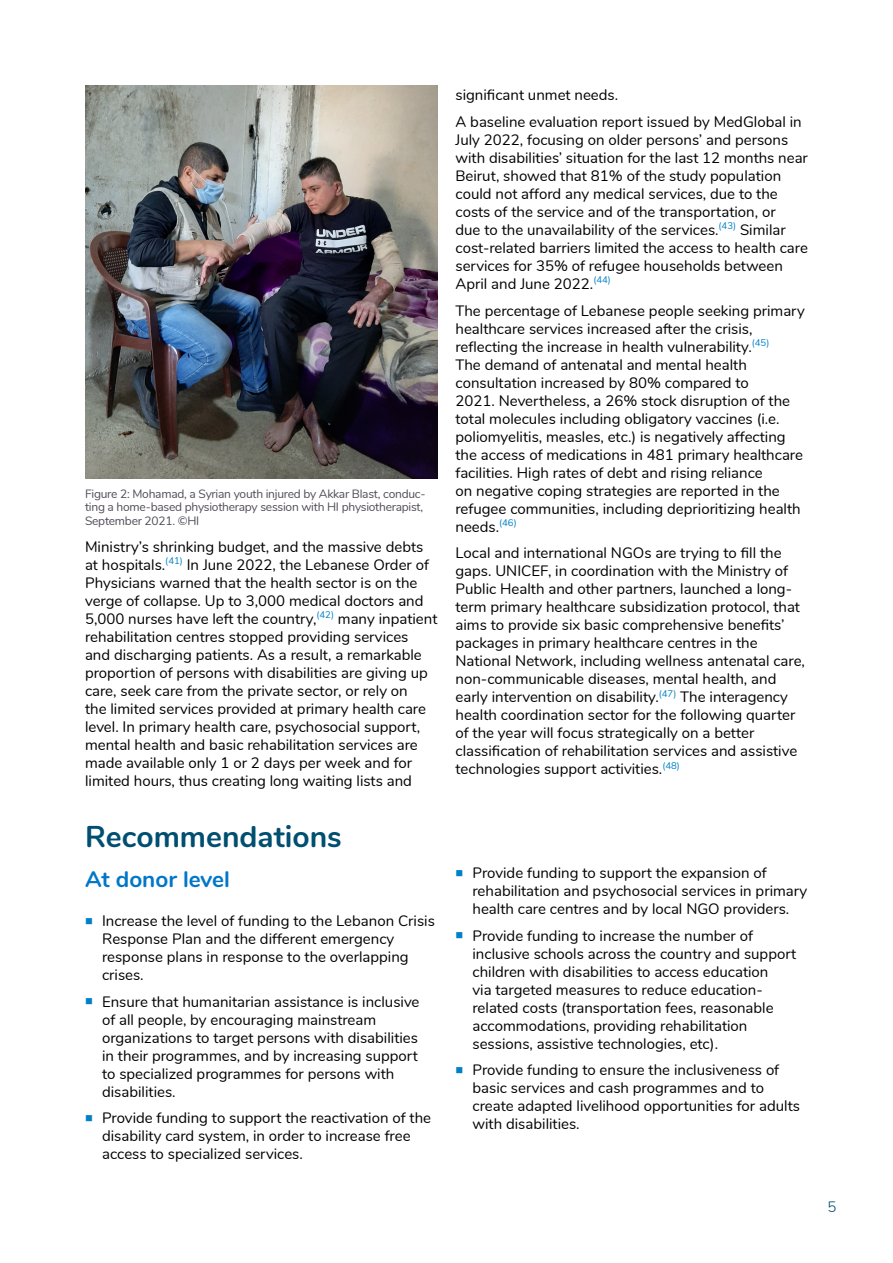
<style>
.page{position:relative;width:893px;height:1263px;background:#fff}
.page>*{position:absolute;margin:0;border:0;box-sizing:border-box;transform-origin:0 0}
.H1_copy_2{font:700 30px "Nunito";color:#004f71}
.H2{font:700 22.5px "Nunito";color:#0077c8}
.text_courant{font:15px/18px "Nunito";color:#000}
.texte_avec_puces{font:15px/18px "Nunito";color:#000}
.t1{font:300 15px "Nunito";color:#004a6d}
.t2{font:12px/13.5px "Nunito";letter-spacing:-.02em;color:#514b58}
</style>
<div class="page">
<img style="left:85px;top:86px;width:352px;height:392px">
<p class="t2" style="left:85px;top:486px;width:342px">Figure 2: Mohamad, a Syrian youth injured by Akkar Blast, conduc&shy;ting a home-based physiotherapy session with HI physiotherapist,<br>September 2021. ©HI</p>
<p class="text_courant" style="left:85px;top:537px;width:354px">Ministry’s shrinking budget, and the massive debts at hospitals.<sup>(41)</sup> In June 2022, the Lebanese Order of Physicians warned that the health sector is on the verge of collapse. Up to 3,000 medical doctors and 5,000 nurses have left the country,<sup>(42)</sup> many inpatient rehabilitation centres stopped providing services<br>and discharging patients. As a result, a remarkable proportion of persons with disabilities are giving up care, seek care from the private sector, or rely on<br>the limited services provided at primary health care level. In primary health care, psychosocial support, mental health and basic rehabilitation services are made available only 1 or 2 days per week and for limited hours, thus creating long waiting lists and</p>
<h2 class="H1_copy_2" style="left:85px;top:815px;width:258px">Recommendations</h2>
<h3 class="H2" style="left:85px;top:863px;width:146px">At donor level</h3>
<p class="texte_avec_puces" style="left:102px;top:911px;width:334px">Increase the level of funding to the Lebanon Crisis Response Plan and the different emergency response plans in response to the overlapping crises.</p>
<p class="texte_avec_puces" style="left:102px;top:992px;width:319px">Ensure that humanitarian assistance is inclusive of all people, by encouraging mainstream organizations to target persons with disabilities in their programmes, and by increasing support to specialized programmes for persons with disabilities.</p>
<p class="texte_avec_puces" style="left:102px;top:1108px;width:331px">Provide funding to support the reactivation of the disability card system, in order to increase free access to specialized services.</p>
<p class="text_courant" style="left:455px;top:85px;width:164px">significant unmet needs.</p>
<p class="text_courant" style="left:455px;top:112px;width:354px">A baseline evaluation report issued by MedGlobal in July 2022, focusing on older persons’ and persons with disabilities’ situation for the last 12 months near Beirut, showed that 81% of the study population could not afford any medical services, due to the costs of the service and of the transportation, or<br>due to the unavailability of the services.<sup>(43)</sup> Similar cost-related barriers limited the access to health care services for 35% of refugee households between April and June 2022.<sup>(44)</sup></p>
<p class="text_courant" style="left:455px;top:300px;width:351px">The percentage of Lebanese people seeking primary healthcare services increased after the crisis, reflecting the increase in health vulnerability.<sup>(45)<br></sup>The demand of antenatal and mental health consultation increased by 80% compared to<br>2021. Nevertheless, a 26% stock disruption of the total molecules including obligatory vaccines (i.e. poliomyelitis, measles, etc.) is negatively affecting the access of medications in 481 primary healthcare facilities. High rates of debt and rising reliance<br>on negative coping strategies are reported in the refugee communities, including deprioritizing health needs.<sup>(46)</sup></p>
<p class="text_courant" style="left:455px;top:543px;width:351px">Local and international NGOs are trying to fill the gaps. UNICEF, in coordination with the Ministry of Public Health and other partners, launched a long&shy;term primary healthcare subsidization protocol, that aims to provide six basic comprehensive benefits’ packages in primary healthcare centres in the National Network, including wellness antenatal care, non-communicable diseases, mental health, and early intervention on disability.<sup>(47)</sup> The interagency health coordination sector for the following quarter of the year will focus strategically on a better classification of rehabilitation services and assistive technologies support activities.<sup>(48)</sup></p>
<p class="texte_avec_puces" style="left:472px;top:863px;width:336px">Provide funding to support the expansion of rehabilitation and psychosocial services in primary health care centres and by local NGO providers.</p>
<p class="texte_avec_puces" style="left:472px;top:925px;width:325px">Provide funding to increase the number of inclusive schools across the country and support children with disabilities to access education<br>via targeted measures to reduce education&shy;related costs (transportation fees, reasonable accommodations, providing rehabilitation sessions, assistive technologies, etc).</p>
<p class="texte_avec_puces" style="left:472px;top:1060px;width:329px">Provide funding to ensure the inclusiveness of basic services and cash programmes and to create adapted livelihood opportunities for adults with disabilities.</p>
<p class="t1" style="left:827px;top:1195px;width:10px">5</p>
</div>
